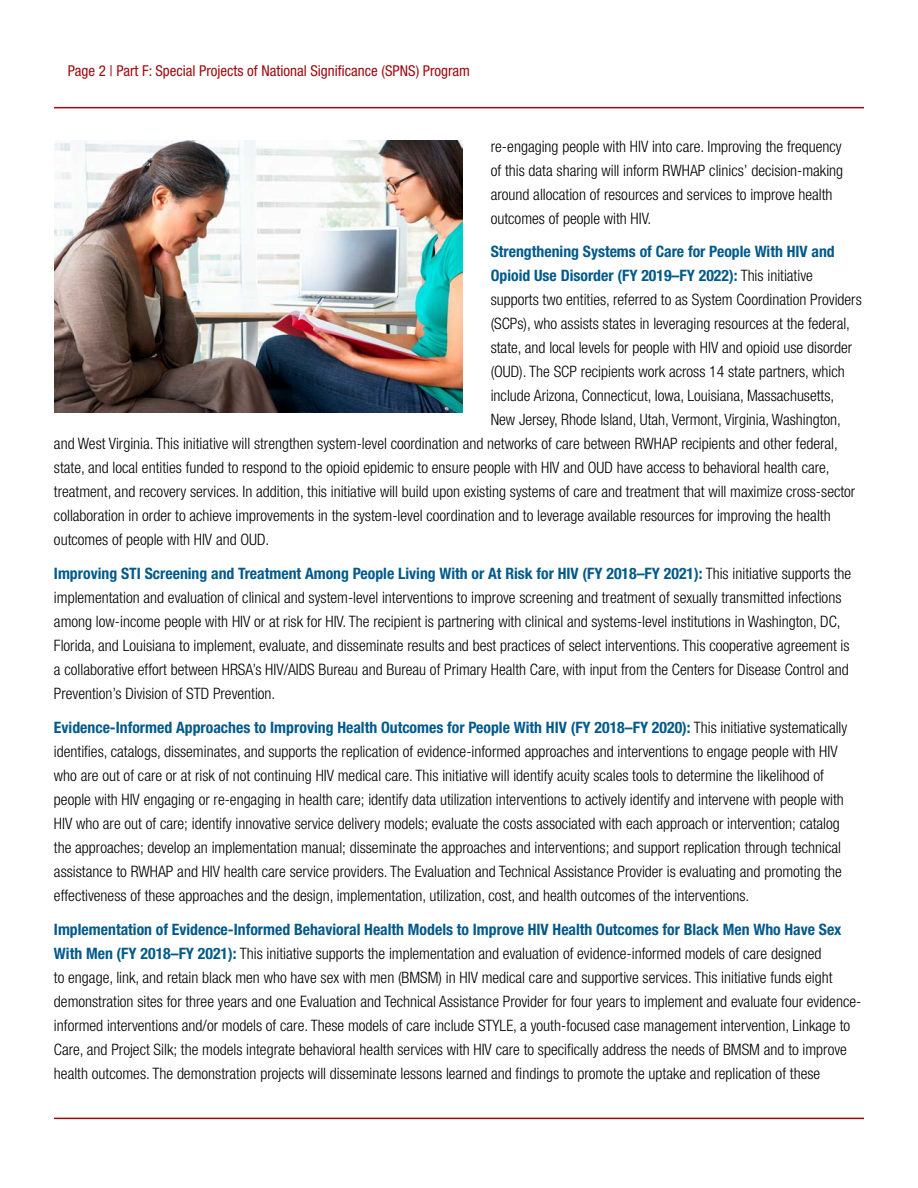
<style>
.page{position:relative;width:918px;height:1188px;background:#fff}
.page>*{position:absolute;margin:0;border:0;box-sizing:border-box;transform-origin:0 0}
.t1{font:300 condensed 15.75px/24px "Helvetica Neue LT Std";color:#000}
.t2{font:700 condensed 15.75px "Helvetica Neue LT Std";color:#005a8b}
.t3{font:condensed 15px "Helvetica Neue LT Std";color:#9e0b0f}
.s1{font-weight:300;color:#000}
.s2{font-weight:700;color:#005a8b}
</style>
<div class="page">
<hr style="left:54px;top:1118px;width:810px;height:1px;background:#9e0b0f">
<hr style="left:54px;top:107px;width:810px;height:1px;background:#9e0b0f">
<img style="left:54px;top:140px;width:408px;height:273px">
<p class="t3" style="left:68px;top:62px;width:404px">Page 2 | Part F: Special Projects of National Significance (SPNS) Program</p>
<p class="t1" style="left:491px;top:134px;width:354px">re-engaging people with HIV into care. Improving the frequency of this data sharing will inform RWHAP clinics’ decision-making around allocation of resources and services to improve health outcomes of people with HIV.</p>
<p class="t2" style="left:491px;top:242px;width:346px">Strengthening Systems of Care for People With HIV and</p>
<p class="t2" style="left:491px;top:266px;width:324px">Opioid Use Disorder (FY 2019–FY 2022): <span class="s1">This initiative</span></p>
<p class="t1" style="left:491px;top:288px;width:373px">supports two entities, referred to as System Coordination Providers</p>
<p class="t1" style="left:491px;top:312px;width:361px">(SCPs), who assists states in leveraging resources at the federal,</p>
<p class="t1" style="left:491px;top:336px;width:363px">state, and local levels for people with HIV and opioid use disorder</p>
<p class="t1" style="left:491px;top:360px;width:356px">(OUD). The SCP recipients work across 14 state partners, which</p>
<p class="t1" style="left:491px;top:384px;width:345px">include Arizona, Connecticut, Iowa, Louisiana, Massachusetts,</p>
<p class="t1" style="left:491px;top:408px;width:352px">New Jersey, Rhode Island, Utah, Vermont, Virginia, Washington,</p>
<p class="t1" style="left:54px;top:432px;width:785px">and West Virginia. This initiative will strengthen system-level coordination and networks of care between RWHAP recipients and other federal,</p>
<p class="t1" style="left:54px;top:456px;width:777px">state, and local entities funded to respond to the opioid epidemic to ensure people with HIV and OUD have access to behavioral health care,</p>
<p class="t1" style="left:54px;top:480px;width:803px">treatment, and recovery services. In addition, this initiative will build upon existing systems of care and treatment that will maximize cross-sector</p>
<p class="t1" style="left:54px;top:504px;width:778px">collaboration in order to achieve improvements in the system-level coordination and to leverage available resources for improving the health</p>
<p class="t1" style="left:54px;top:528px;width:217px">outcomes of people with HIV and OUD.</p>
<p class="t1" style="left:54px;top:561px;width:799px"><span class="s2">Improving STI Screening and Treatment Among People Living With or At Risk for HIV (FY 2018–FY 2021):</span> This initiative supports the implementation and evaluation of clinical and system-level interventions to improve screening and treatment of sexually transmitted infections among low-income people with HIV or at risk for HIV. The recipient is partnering with clinical and systems-level institutions in Washington, DC, Florida, and Louisiana to implement, evaluate, and disseminate results and best practices of select interventions. This cooperative agreement is a collaborative effort between HRSA’s HIV/AIDS Bureau and Bureau of Primary Health Care, with input from the Centers for Disease Control and Prevention’s Division of STD Prevention.</p>
<p class="t1" style="left:54px;top:715px;width:795px"><span class="s2">Evidence-Informed Approaches to Improving Health Outcomes for People With HIV (FY 2018–FY 2020):</span> This initiative systematically identifies, catalogs, disseminates, and supports the replication of evidence-informed approaches and interventions to engage people with HIV who are out of care or at risk of not continuing HIV medical care. This initiative will identify acuity scales tools to determine the likelihood of people with HIV engaging or re-engaging in health care; identify data utilization interventions to actively identify and intervene with people with HIV who are out of care; identify innovative service delivery models; evaluate the costs associated with each approach or intervention; catalog the approaches; develop an implementation manual; disseminate the approaches and interventions; and support replication through technical assistance to RWHAP and HIV health care service providers. The Evaluation and Technical Assistance Provider is evaluating and promoting the effectiveness of these approaches and the design, implementation, utilization, cost, and health outcomes of the interventions.</p>
<p class="t1" style="left:54px;top:917px;width:809px"><span class="s2">Implementation of Evidence-Informed Behavioral Health Models to Improve HIV Health Outcomes for Black Men Who Have Sex With Men (FY 2018–FY 2021):</span> This initiative supports the implementation and evaluation of evidence-informed models of care designed<br>to engage, link, and retain black men who have sex with men (BMSM) in HIV medical care and supportive services. This initiative funds eight demonstration sites for three years and one Evaluation and Technical Assistance Provider for four years to implement and evaluate four evidence&shy;informed interventions and/or models of care. These models of care include STYLE, a youth-focused case management intervention, Linkage to Care, and Project Silk; the models integrate behavioral health services with HIV care to specifically address the needs of BMSM and to improve health outcomes. The demonstration projects will disseminate lessons learned and findings to promote the uptake and replication of these</p>
</div>
